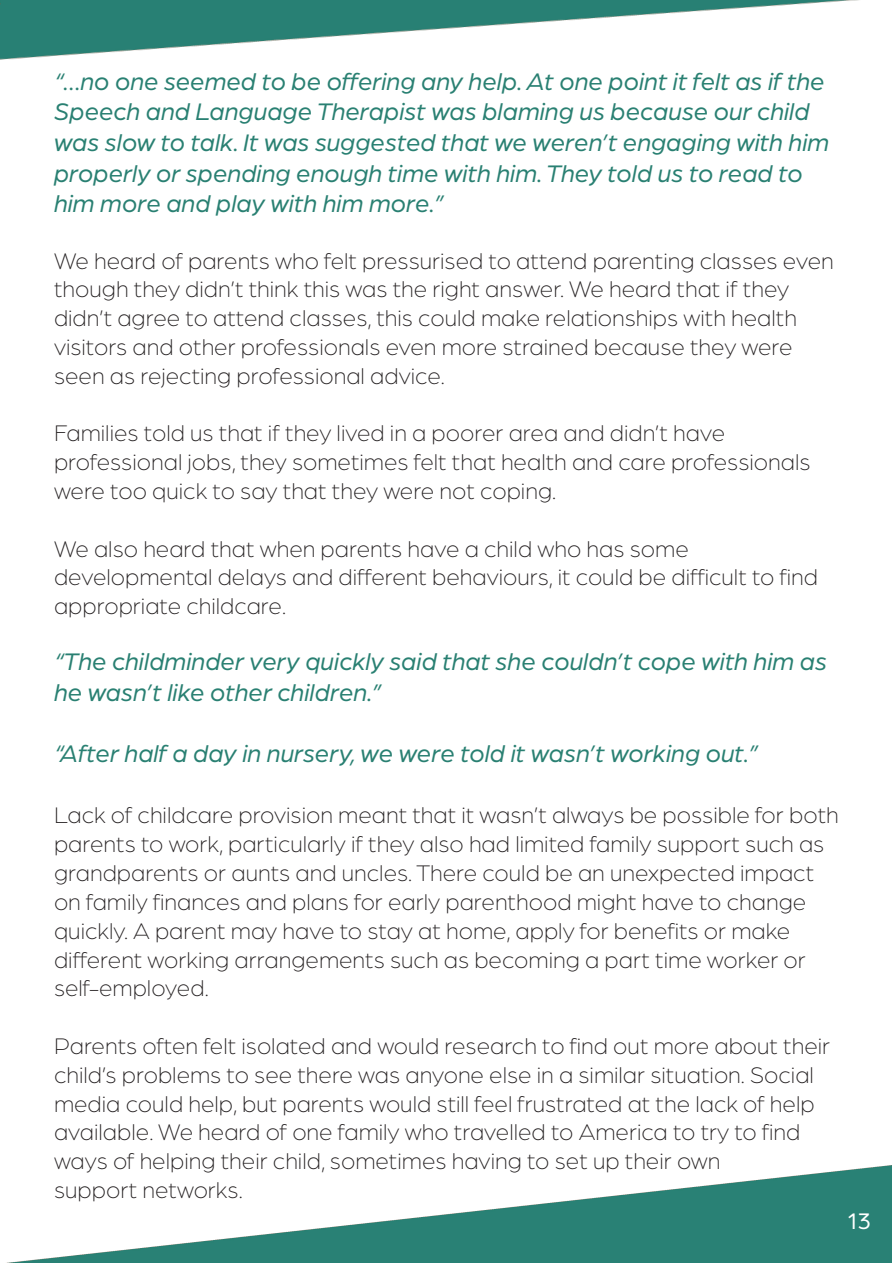
<style>
.page{position:relative;width:893px;height:1263px;background:#fff}
.page>*{position:absolute;margin:0;border:0;box-sizing:border-box;transform-origin:0 0}
.t1{font:italic 25.5px/30.6px "Arboria";color:#298072}
.t2{font:300 24px/28.8px "Arboria";color:#231f20}
.t3{font:24px "Arboria";color:#fff}
</style>
<div class="page">
<img style="left:0;top:0;width:859px;height:60px">
<img style="left:0;top:0;width:1px;height:33px">
<img style="left:15px;top:1165px;width:877px;height:97px">
<p class="t1" style="left:54px;top:65px;width:777px">“…no one seemed to be offering any help. At one point it felt as if the Speech and Language Therapist was blaming us because our child was slow to talk. It was suggested that we weren’t engaging with him properly or spending enough time with him. They told us to read to him more and play with him more.”</p>
<p class="t2" style="left:54px;top:245px;width:781px">We heard of parents who felt pressurised to attend parenting classes even though they didn’t think this was the right answer. We heard that if they didn’t agree to attend classes, this could make relationships with health visitors and other professionals even more strained because they were seen as rejecting professional advice.</p>
<p class="t2" style="left:54px;top:418px;width:758px">Families told us that if they lived in a poorer area and didn’t have professional jobs, they sometimes felt that health and care professionals were too quick to say that they were not coping.</p>
<p class="t2" style="left:54px;top:533px;width:765px">We also heard that when parents have a child who has some developmental delays and different behaviours, it could be difficult to find appropriate childcare.</p>
<p class="t1" style="left:54px;top:645px;width:775px">“The childminder very quickly said that she couldn’t cope with him as he wasn’t like other children.”</p>
<p class="t1" style="left:54px;top:737px;width:706px">“After half a day in nursery, we were told it wasn’t working out.”</p>
<p class="t2" style="left:54px;top:800px;width:786px">Lack of childcare provision meant that it wasn’t always be possible for both parents to work, particularly if they also had limited family support such as grandparents or aunts and uncles. There could be an unexpected impact on family finances and plans for early parenthood might have to change quickly. A parent may have to stay at home, apply for benefits or make different working arrangements such as becoming a part time worker or self-employed.</p>
<p class="t2" style="left:54px;top:1031px;width:778px">Parents often felt isolated and would research to find out more about their child’s problems to see there was anyone else in a similar situation. Social media could help, but parents would still feel frustrated at the lack of help available. We heard of one family who travelled to America to try to find ways of helping their child, sometimes having to set up their own</p>
<p class="t2" style="left:54px;top:1175px;width:190px">support networks.</p>
<p class="t3" style="left:847px;top:1205px;width:25px">13</p>
</div>
